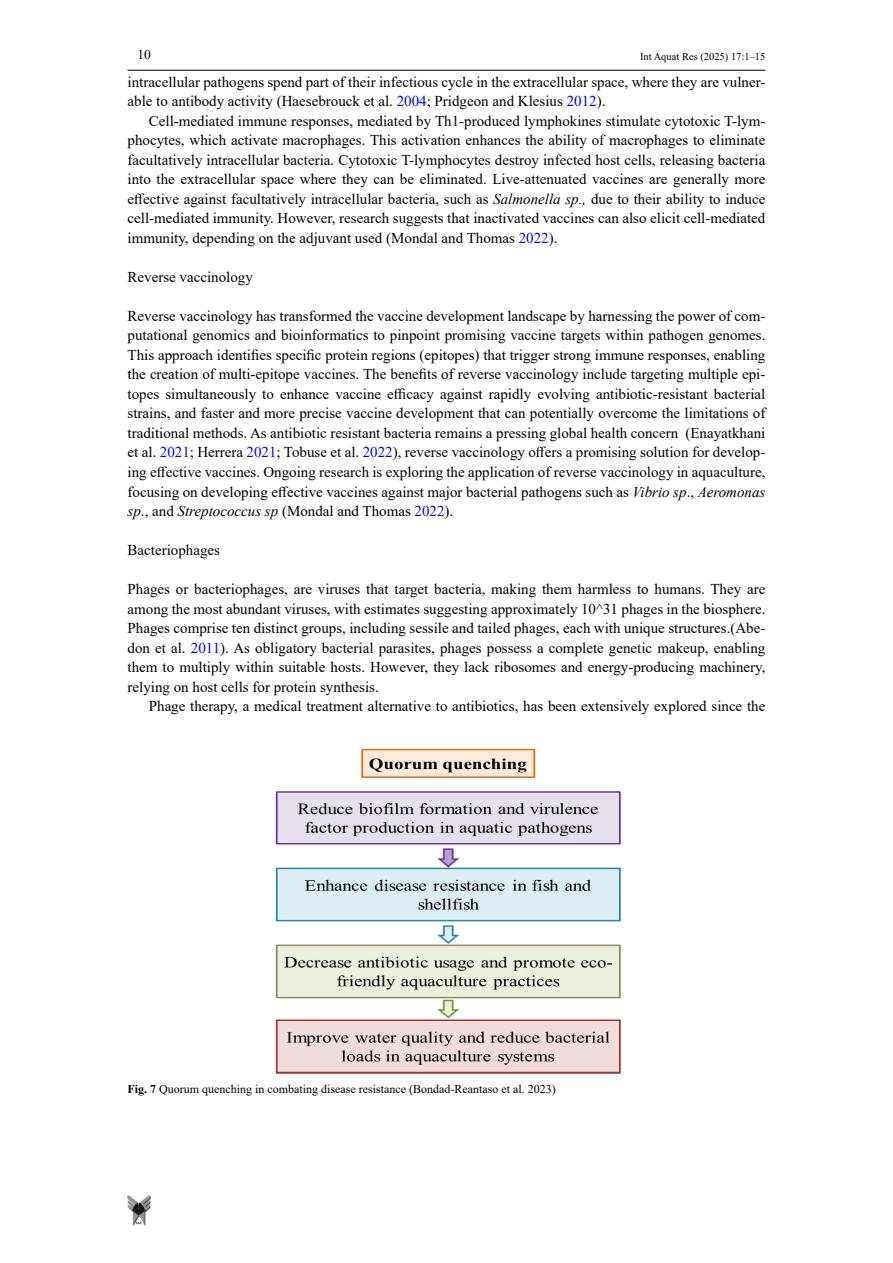
<style>
.page{position:relative;width:893px;height:1263px;background:#fff}
.page>*{position:absolute;margin:0;border:0;box-sizing:border-box;transform-origin:0 0}
.t1{font:15px/19.5px "Times New Roman";color:#000;text-align:justify}
.t2{font:13.5px "Times New Roman";color:#000}
.t3{font:12px "Times New Roman";color:#000}
.t4{font:10.5px "Times New Roman";color:#000}
.s1{color:#00f}
.s2{font-style:italic}
.s3{font-weight:700}
</style>
<div class="page">
<hr style="left:128px;top:70px;width:637px;height:1px;background:#000">
<img style="left:128px;top:1195px;width:23px;height:31px">
<img style="left:275px;top:748px;width:346px;height:326px">
<p class="t2" style="left:137px;top:45px;width:15px">10</p>
<p class="t4" style="left:640px;top:49px;width:127px">Int Aquat Res (2025) 17:1–15</p>
<p class="t1" style="left:128px;top:72px;width:639px">intracellular pathogens spend part of their infectious cycle in the extracellular space, where they are vulner&shy;able to antibody activity (Haesebrouck et al. <span class="s1">2004</span>; Pridgeon and Klesius <span class="s1">2012</span>).</p>
<p class="t1" style="left:128px;top:111px;width:639px;text-indent:21px">Cell-mediated immune responses, mediated by Th1-produced lymphokines stimulate cytotoxic T-lym&shy;phocytes, which activate macrophages. This activation enhances the ability of macrophages to eliminate facultatively intracellular bacteria. Cytotoxic T-lymphocytes destroy infected host cells, releasing bacteria into the extracellular space where they can be eliminated. Live-attenuated vaccines are generally more effective against facultatively intracellular bacteria, such as <span class="s2">Salmonella sp.,</span> due to their ability to induce cell-mediated immunity. However, research suggests that inactivated vaccines can also elicit cell-mediated immunity, depending on the adjuvant used (Mondal and Thomas <span class="s1">2022</span>).</p>
<p class="t1" style="left:128px;top:267px;width:127px">Reverse vaccinology</p>
<p class="t1" style="left:128px;top:306px;width:639px">Reverse vaccinology has transformed the vaccine development landscape by harnessing the power of com&shy;putational genomics and bioinformatics to pinpoint promising vaccine targets within pathogen genomes.<br>This approach identifies specific protein regions (epitopes) that trigger strong immune responses, enabling the creation of multi-epitope vaccines. The benefits of reverse vaccinology include targeting multiple epi&shy;topes simultaneously to enhance vaccine efficacy against rapidly evolving antibiotic-resistant bacterial strains, and faster and more precise vaccine development that can potentially overcome the limitations of traditional methods. As antibiotic resistant bacteria remains a pressing global health concern (Enayatkhani et al. <span class="s1">2021</span>; Herrera <span class="s1">2021</span>; Tobuse et al. <span class="s1">2022</span>), reverse vaccinology offers a promising solution for develop&shy;ing effective vaccines. Ongoing research is exploring the application of reverse vaccinology in aquaculture, focusing on developing effective vaccines against major bacterial pathogens such as <span class="s2">Vibrio sp</span>., <span class="s2">Aeromonas sp</span>., and <span class="s2">Streptococcus sp</span> (Mondal and Thomas <span class="s1">2022</span>).</p>
<p class="t1" style="left:128px;top:540px;width:94px">Bacteriophages</p>
<p class="t1" style="left:128px;top:579px;width:639px">Phages or bacteriophages, are viruses that target bacteria, making them harmless to humans. They are among the most abundant viruses, with estimates suggesting approximately 10^31 phages in the biosphere.<br>Phages comprise ten distinct groups, including sessile and tailed phages, each with unique structures.(Abe&shy;don et al. <span class="s1">2011</span>). As obligatory bacterial parasites, phages possess a complete genetic makeup, enabling them to multiply within suitable hosts. However, they lack ribosomes and energy-producing machinery, relying on host cells for protein synthesis.</p>
<p class="t1" style="left:149px;top:696px;width:618px">Phage therapy, a medical treatment alternative to antibiotics, has been extensively explored since the</p>
<p class="t3" style="left:128px;top:1081px;width:430px"><span class="s3">Fig. 7</span> Quorum quenching in combating disease resistance (Bondad-Reantaso et al. 2023)</p>
</div>
